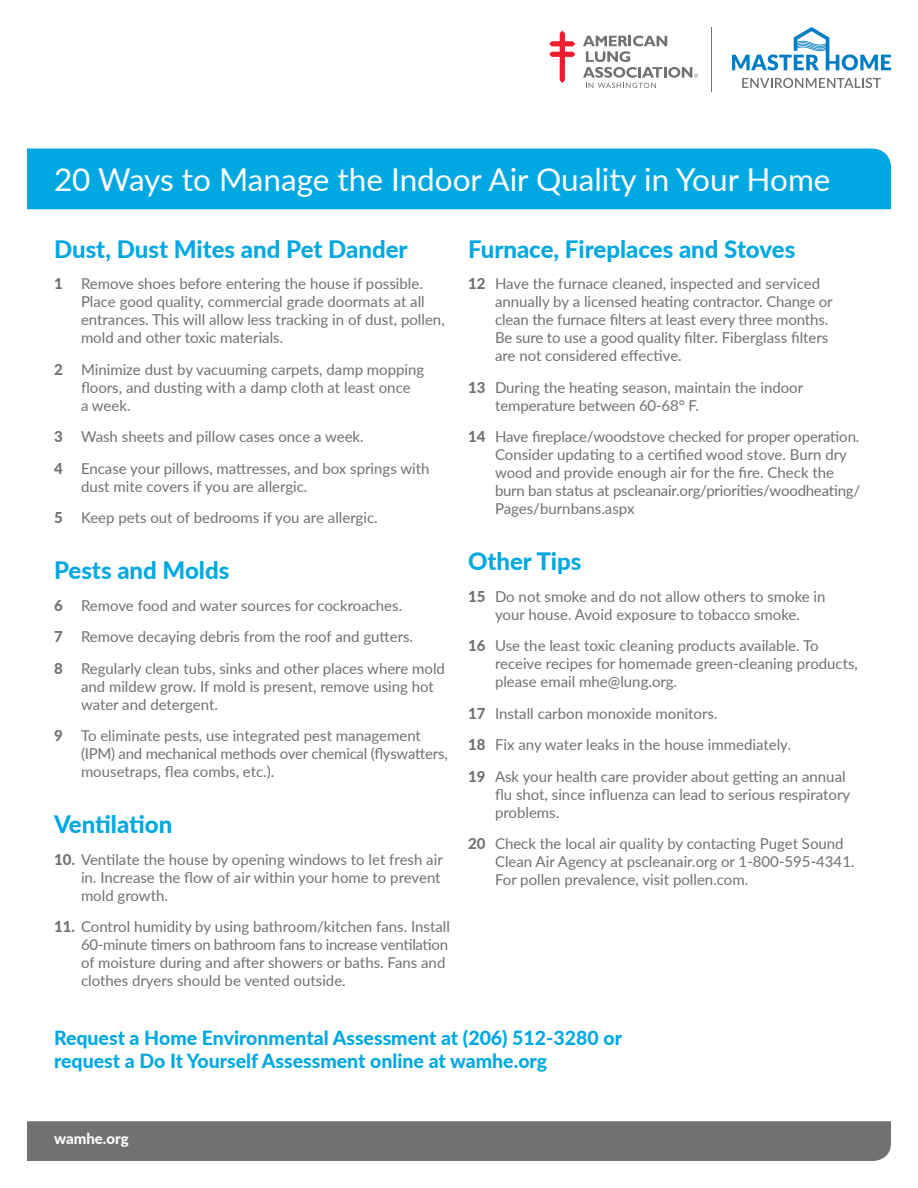
<style>
.page{position:relative;width:918px;height:1188px;background:#fff}
.page>*{position:absolute;margin:0;border:0;box-sizing:border-box;transform-origin:0 0}
.t1{font:31.5px "Lato";color:#fff}
.t2{font:800 24px "Lato";color:#00a8e1}
.t3{font:800 19.5px/23.4px "Lato";color:#00a8e1}
.t4{font:15px/18px "Lato";color:#717073}
.t5{font:800 15px "Lato";color:#fff}
.s1{font-weight:800}
</style>
<div class="page">
<div style="left:27px;top:148px;width:864px;height:61px;background:#00a8e1"></div>
<div style="left:27px;top:1121px;width:864px;height:40px;background:#717073"></div>
<svg style="left:549px;top:31px;width:26px;height:52px"></svg>
<svg style="left:583px;top:36px;width:115px;height:52px"></svg>
<hr style="left:712px;top:27px;width:1px;height:64px;background:#717073">
<svg style="left:742px;top:78px;width:139px;height:10px"></svg>
<svg style="left:732px;top:27px;width:159px;height:43px"></svg>
<h1 class="t1" style="left:54px;top:157px;width:778px">20 Ways to Manage the Indoor Air Quality in Your Home</h1>
<h2 class="t2" style="left:54px;top:231px;width:355px">Dust, Dust Mites and Pet Dander</h2>
<p class="t4" style="left:81px;top:274px;width:365px;text-indent:-27px"><span class="s1">1</span> Remove shoes before entering the house if possible.<br>Place good quality, commercial grade doormats at all entrances. This will allow less tracking in of dust, pollen, mold and other toxic materials.</p>
<p class="t4" style="left:81px;top:360px;width:345px;text-indent:-27px"><span class="s1">2</span> Minimize dust by vacuuming carpets, damp mopping floors, and dusting with a damp cloth at least once<br>a week.</p>
<p class="t4" style="left:54px;top:421px;width:377px;line-height:31.5px"><span class="s1">3</span> Wash sheets and pillow cases once a week.<br><span class="s1">4</span> Encase your pillows, mattresses, and box springs with</p>
<p class="t4" style="left:54px;top:470px;width:325px;line-height:31.5px;text-indent:27px">dust mite covers if you are allergic.<br><span class="s1">5</span> Keep pets out of bedrooms if you are allergic.</p>
<h2 class="t2" style="left:54px;top:553px;width:177px">Pests and Molds</h2>
<p class="t4" style="left:54px;top:589px;width:393px;line-height:31.5px"><span class="s1">6</span> Remove food and water sources for cockroaches.<br><span class="s1">7</span> Remove decaying debris from the roof and gutters.<br><span class="s1">8</span> Regularly clean tubs, sinks and other places where mold</p>
<p class="t4" style="left:81px;top:677px;width:354px">and mildew grow. If mold is present, remove using hot water and detergent.</p>
<p class="t4" style="left:81px;top:726px;width:368px;text-indent:-27px"><span class="s1">9</span> To eliminate pests, use integrated pest management (IPM) and mechanical methods over chemical (flyswatters, mousetraps, flea combs, etc.).</p>
<h2 class="t2" style="left:54px;top:807px;width:120px">Ventilation</h2>
<p class="t4" style="left:81px;top:850px;width:363px;text-indent:-27px"><span class="s1">10.</span> Ventilate the house by opening windows to let fresh air in. Increase the flow of air within your home to prevent mold growth.</p>
<p class="t4" style="left:81px;top:917px;width:370px;text-indent:-27px"><span class="s1">11.</span> Control humidity by using bathroom/kitchen fans. Install 60-minute timers on bathroom fans to increase ventilation of moisture during and after showers or baths. Fans and clothes dryers should be vented outside.</p>
<h2 class="t2" style="left:468px;top:231px;width:329px">Furnace, Fireplaces and Stoves</h2>
<p class="t4" style="left:495px;top:274px;width:339px;text-indent:-27px"><span class="s1">12</span> Have the furnace cleaned, inspected and serviced annually by a licensed heating contractor. Change or clean the furnace filters at least every three months.<br>Be sure to use a good quality filter. Fiberglass filters are not considered effective.</p>
<p class="t4" style="left:495px;top:378px;width:310px;text-indent:-27px"><span class="s1">13</span> During the heating season, maintain the indoor temperature between 60-68° F.</p>
<p class="t4" style="left:495px;top:427px;width:367px;text-indent:-27px"><span class="s1">14</span> Have fireplace/woodstove checked for proper operation.<br>Consider updating to a certified wood stove. Burn dry wood and provide enough air for the fire. Check the burn ban status at pscleanair.org/priorities/woodheating/ Pages/burnbans.aspx</p>
<h2 class="t2" style="left:468px;top:544px;width:115px">Other Tips</h2>
<p class="t4" style="left:468px;top:587px;width:359px;text-align:center"><span class="s1">15</span> Do not smoke and do not allow others to smoke in your house. Avoid exposure to tobacco smoke.</p>
<p class="t4" style="left:495px;top:636px;width:365px;text-indent:-27px"><span class="s1">16</span> Use the least toxic cleaning products available. To receive recipes for homemade green-cleaning products, please email mhe@lung.org.</p>
<p class="t4" style="left:468px;top:697px;width:379px;line-height:31.5px"><span class="s1">17</span> Install carbon monoxide monitors.<br><span class="s1">18</span> Fix any water leaks in the house immediately.<br><span class="s1">19</span> Ask your health care provider about getting an annual</p>
<p class="t4" style="left:495px;top:785px;width:357px">flu shot, since influenza can lead to serious respiratory problems.</p>
<p class="t4" style="left:495px;top:834px;width:361px;text-indent:-27px"><span class="s1">20</span> Check the local air quality by contacting Puget Sound<br>Clean Air Agency at pscleanair.org or 1-800-595-4341.<br>For pollen prevalence, visit pollen.com.</p>
<h3 class="t3" style="left:54px;top:1025px;width:570px">Request a Home Environmental Assessment at (206) 512-3280 or request a Do It Yourself Assessment online at wamhe.org</h3>
<p class="t5" style="left:54px;top:1128px;width:76px">wamhe.org</p>
</div>
